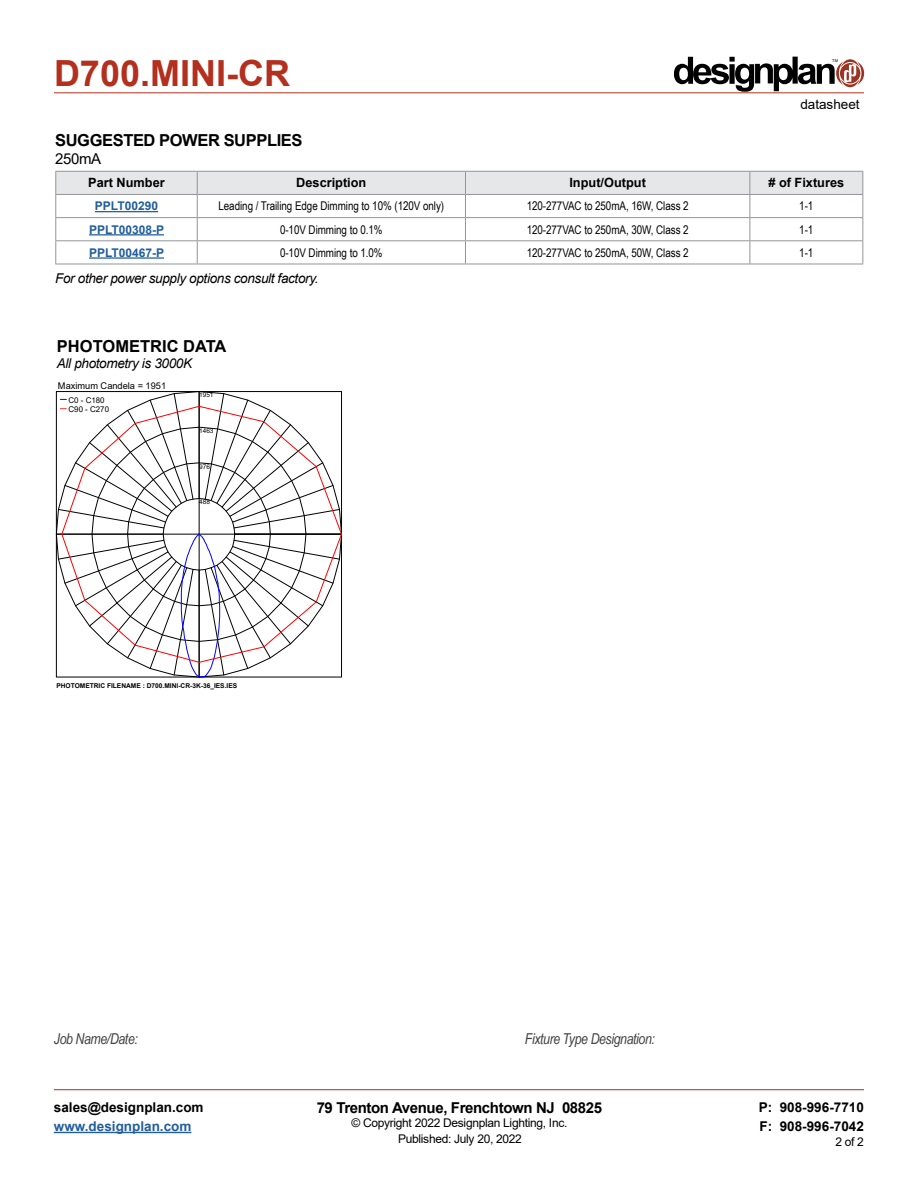
<style>
.page{position:relative;width:918px;height:1188px;background:#fff}
.page>*{position:absolute;margin:0;border:0;box-sizing:border-box;transform-origin:0 0}
.t1{font:700 36px "Arial";color:#b32f1e}
.t2{font:700 16.5px "Arial";letter-spacing:-.025em;color:#000}
.t3{font:700 16.5px "Arial";color:#000}
.t4{font:italic 15px "Arial Narrow";letter-spacing:-.025em;color:#414042}
.t5{font:700 15px "Arial";letter-spacing:-.025em;color:#000}
.t6{font:15px "Arial";letter-spacing:-.025em;color:#000}
.t7{font:italic 13.5px "Arial";letter-spacing:-.025em;color:#000}
.t8{font:700 13.5px/19.5px "Arial";color:#000}
.t9{font:700 13.5px "Arial";color:#215e9e}
.t10{font:13.5px "Arial";color:#000}
.t11{font:700 12.75px "Arial";color:#000}
.t12{font:12px "Arial Narrow";letter-spacing:-.005em;color:#000}
.t13{font:12px "Arial";letter-spacing:-.025em;color:#000}
.t14{font:700 12px "Arial";color:#215e9e}
.t15{font:9.3px "Arial";color:#000}
.t16{font:7.95px/9px "Arial";color:#000}
.t17{font:700 6.6px "Arial";color:#000}
.t18{font:6.45px "Arial";letter-spacing:.005em;color:#000}
.t19{font:3.9px "Helvetica";color:#000}
</style>
<div class="page">
<hr style="left:54px;top:93px;width:810px;height:1px;background:#b32f1e">
<hr style="left:54px;top:1089px;width:810px;height:1px;background:#b32f1e">
<hr style="left:54px;top:1132px;width:137px;height:1px;background:#215e9e">
<svg style="left:674px;top:57px;width:190px;height:35px"></svg>
<hr style="left:55px;top:264px;width:142px;height:1px;background:#939598">
<hr style="left:197px;top:264px;width:268px;height:1px;background:#939598">
<hr style="left:465px;top:264px;width:285px;height:1px;background:#939598">
<hr style="left:750px;top:264px;width:113px;height:1px;background:#939598">
<svg style="left:55px;top:171px;width:808px;height:93px"></svg>
<hr style="left:95px;top:211px;width:63px;height:1px;background:#215e9e">
<hr style="left:89px;top:234px;width:75px;height:1px;background:#215e9e">
<hr style="left:89px;top:257px;width:75px;height:2px;background:#215e9e">
<svg style="left:58px;top:394px;width:284px;height:283px"></svg>
<h1 class="t1" style="left:54px;top:48px;width:238px">D700.MINI-CR</h1>
<p class="t19" style="left:832px;top:59px;width:7px">TM</p>
<h2 class="t2" style="left:55px;top:128px;width:249px">SUGGESTED POWER SUPPLIES</h2>
<p class="t6" style="left:55px;top:148px;width:48px">250mA</p>
<p class="t10" style="left:800px;top:95px;width:61px">datasheet</p>
<p class="t11" style="left:88px;top:173px;width:78px">Part Number</p>
<p class="t11" style="left:296px;top:173px;width:72px">Description</p>
<p class="t11" style="left:569px;top:173px;width:78px">Input/Output</p>
<p class="t11" style="left:768px;top:173px;width:77px"># of Fixtures</p>
<p class="t14" style="left:95px;top:198px;width:65px">PPLT00290</p>
<p class="t12" style="left:219px;top:197px;width:227px">Leading / Trailing Edge Dimming to 10% (120V only)</p>
<p class="t12" style="left:527px;top:197px;width:163px">120-277VAC to 250mA, 16W, Class 2</p>
<p class="t12" style="left:799px;top:197px;width:16px">1-1</p>
<p class="t14" style="left:89px;top:221px;width:77px">PPLT00308-P</p>
<p class="t12" style="left:280px;top:221px;width:104px">0-10V Dimming to 0.1%</p>
<p class="t12" style="left:527px;top:221px;width:163px">120-277VAC to 250mA, 30W, Class 2</p>
<p class="t12" style="left:799px;top:221px;width:16px">1-1</p>
<p class="t14" style="left:89px;top:244px;width:77px">PPLT00467-P</p>
<p class="t12" style="left:280px;top:244px;width:104px">0-10V Dimming to 1.0%</p>
<p class="t12" style="left:527px;top:244px;width:163px">120-277VAC to 250mA, 50W, Class 2</p>
<p class="t12" style="left:799px;top:244px;width:16px">1-1</p>
<p class="t7" style="left:55px;top:270px;width:265px">For other power supply options consult factory.</p>
<h2 class="t3" style="left:57px;top:335px;width:171px">PHOTOMETRIC DATA</h2>
<p class="t7" style="left:57px;top:355px;width:137px">All photometry is 3000K</p>
<p class="t15" style="left:58px;top:379px;width:110px">Maximum Candela = 1951</p>
<p class="t16" style="left:69px;top:395px;width:42px">C0 - C180<br>C90 - C270</p>
<p class="t18" style="left:199px;top:391px;width:16px">1951</p>
<p class="t18" style="left:199px;top:426px;width:16px">1463</p>
<p class="t18" style="left:199px;top:462px;width:12px">976</p>
<p class="t18" style="left:199px;top:498px;width:12px">488</p>
<p class="t17" style="left:56px;top:682px;width:182px">PHOTOMETRIC FILENAME : D700.MINI-CR-3K-36_IES.IES</p>
<p class="t4" style="left:54px;top:1028px;width:85px">Job Name/Date:</p>
<p class="t4" style="left:525px;top:1029px;width:132px">Fixture Type Designation:</p>
<p class="t8" style="left:54px;top:1097px;width:151px">sales@designplan.com</p>
<p class="t9" style="left:54px;top:1117px;width:139px">www.designplan.com</p>
<p class="t5" style="left:317px;top:1097px;width:287px">79 Trenton Avenue, Frenchtown NJ 08825</p>
<p class="t13" style="left:351px;top:1115px;width:217px">© Copyright 2022 Designplan Lighting, Inc.</p>
<p class="t8" style="left:759px;top:1097px;width:107px">P: 908-996-7710<br>F: 908-996-7042</p>
<p class="t13" style="left:398px;top:1130px;width:125px">Published: July 20, 2022</p>
<p class="t13" style="left:835px;top:1133px;width:30px">2 of 2</p>
</div>
